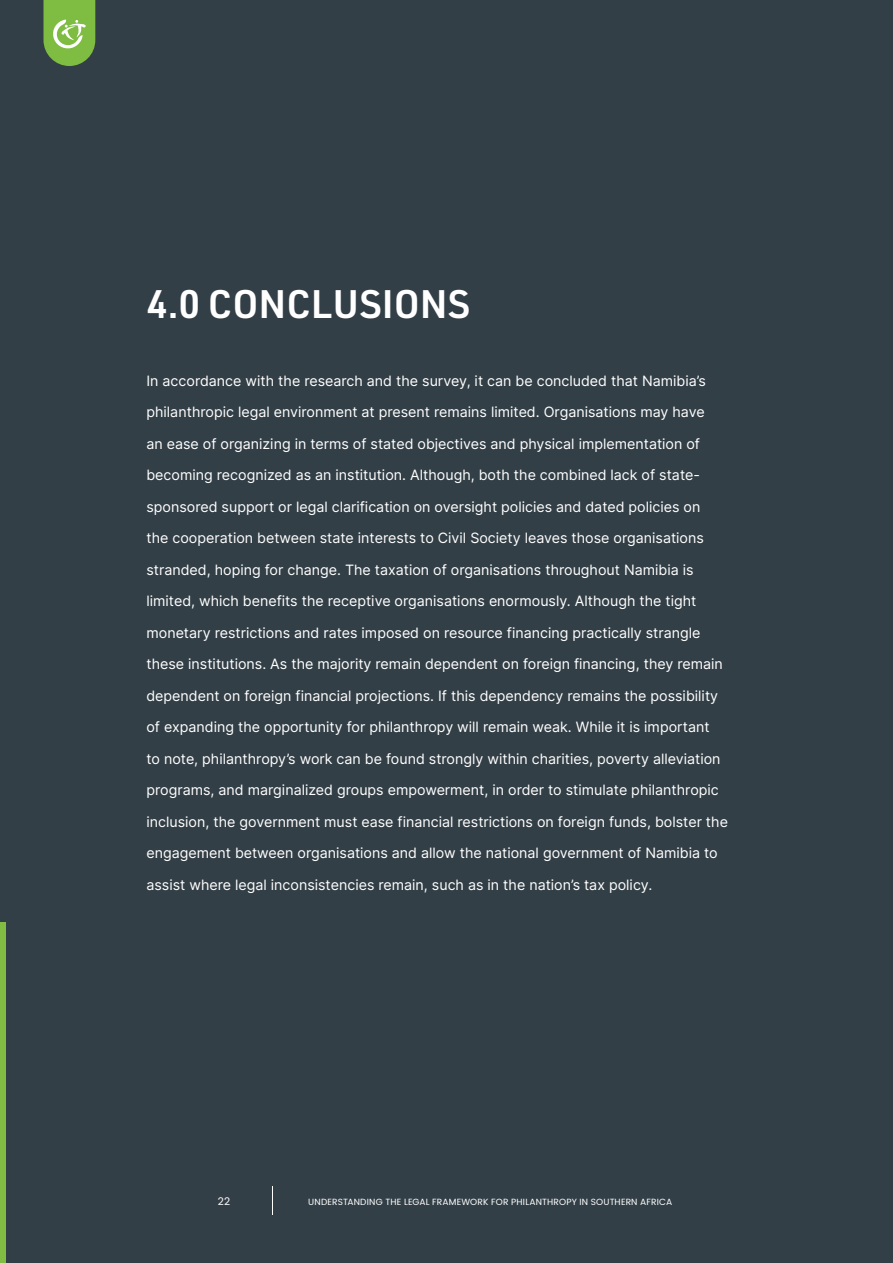
<style>
.page{position:relative;width:893px;height:1263px;background:#333f47}
.page>*{position:absolute;margin:0;border:0;box-sizing:border-box;transform-origin:0 0}
.t1{font:600 39px "URWDIN";color:#fff}
.t2{font:14.25px "Inter";color:#fff}
.t3{font:10.5px "Poppins";color:#fff}
.t4{font:9px "Poppins";letter-spacing:.01em;color:#fff}
</style>
<div class="page">
<svg style="left:272px;top:1186px;width:1px;height:28px"></svg>
<svg style="left:43px;top:0;width:52px;height:66px;background:#83b653"></svg>
<div style="left:0;top:972px;width:6px;height:291px;background:#80bd42"></div>
<div style="left:0;top:922px;width:6px;height:192px;background:#80bd42"></div>
<h1 class="t1" style="left:146px;top:278px;width:325px">4.0 CONCLUSIONS</h1>
<p class="t2" style="left:146px;top:370px;width:561px">In accordance with the research and the survey, it can be concluded that Namibia’s</p>
<p class="t2" style="left:146px;top:401px;width:560px">philanthropic legal environment at present remains limited. Organisations may have</p>
<p class="t2" style="left:146px;top:433px;width:555px">an ease of organizing in terms of stated objectives and physical implementation of</p>
<p class="t2" style="left:146px;top:464px;width:555px">becoming recognized as an institution. Although, both the combined lack of state-</p>
<p class="t2" style="left:146px;top:496px;width:555px">sponsored support or legal clarification on oversight policies and dated policies on</p>
<p class="t2" style="left:146px;top:528px;width:559px">the cooperation between state interests to Civil Society leaves those organisations</p>
<p class="t2" style="left:146px;top:559px;width:549px">stranded, hoping for change. The taxation of organisations throughout Namibia is</p>
<p class="t2" style="left:146px;top:591px;width:551px">limited, which benefits the receptive organisations enormously. Although the tight</p>
<p class="t2" style="left:146px;top:622px;width:555px">monetary restrictions and rates imposed on resource financing practically strangle</p>
<p class="t2" style="left:146px;top:654px;width:578px">these institutions. As the majority remain dependent on foreign financing, they remain</p>
<p class="t2" style="left:146px;top:685px;width:573px">dependent on foreign financial projections. If this dependency remains the possibility</p>
<p class="t2" style="left:146px;top:717px;width:565px">of expanding the opportunity for philanthropy will remain weak. While it is important</p>
<p class="t2" style="left:146px;top:748px;width:576px">to note, philanthropy’s work can be found strongly within charities, poverty alleviation</p>
<p class="t2" style="left:146px;top:780px;width:574px">programs, and marginalized groups empowerment, in order to stimulate philanthropic</p>
<p class="t2" style="left:146px;top:811px;width:583px">inclusion, the government must ease financial restrictions on foreign funds, bolster the</p>
<p class="t2" style="left:146px;top:843px;width:573px">engagement between organisations and allow the national government of Namibia to</p>
<p class="t2" style="left:146px;top:874px;width:507px">assist where legal inconsistencies remain, such as in the nation’s tax policy.</p>
<p class="t3" style="left:218px;top:1194px;width:14px">22</p>
<p class="t4" style="left:308px;top:1195px;width:365px">UNDERSTANDING THE LEGAL FRAMEWORK FOR PHILANTHROPY IN SOUTHERN AFRICA</p>
</div>
